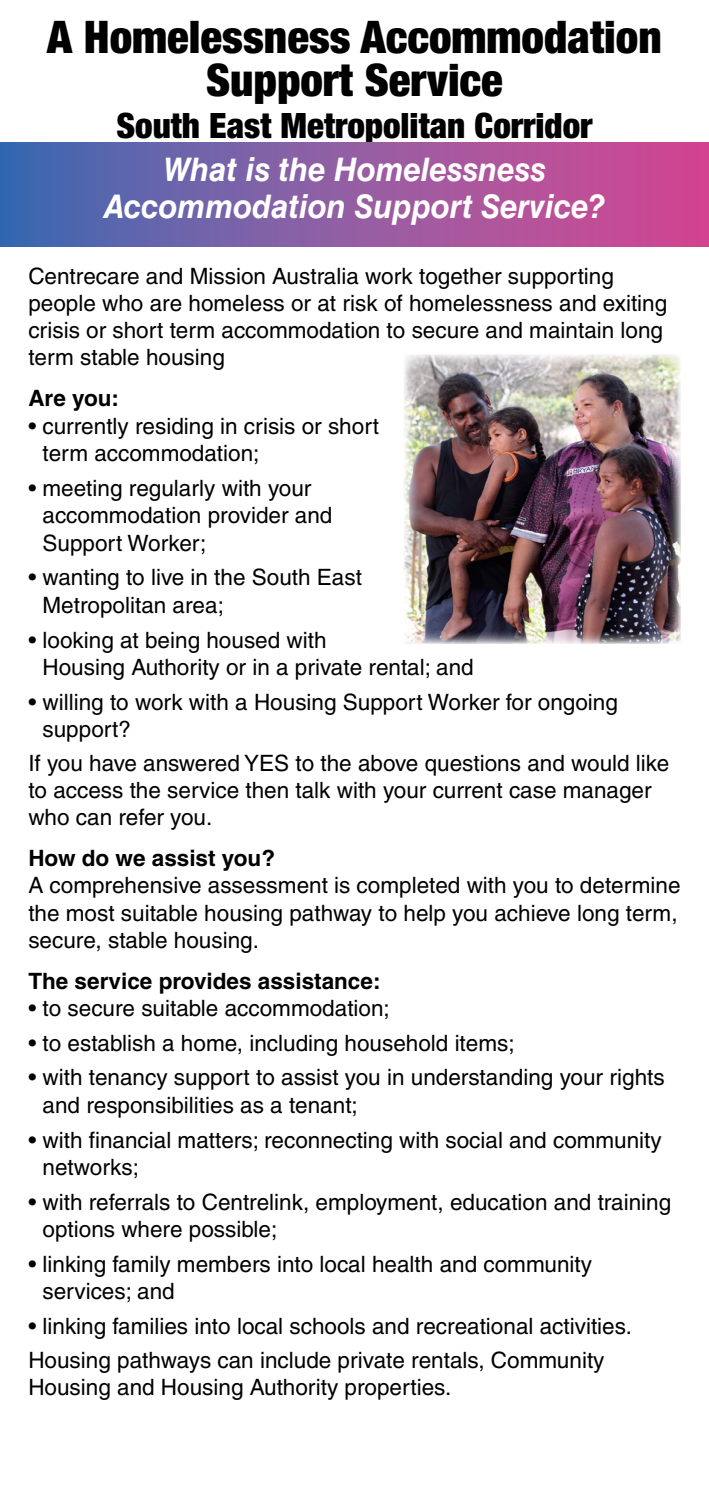
<style>
.page{position:relative;width:709px;height:1489px;background:#fff}
.page>*{position:absolute;margin:0;border:0;box-sizing:border-box;transform-origin:0 0}
.t1{font:900 condensed 45px/42.5px "Helvetica Neue LT";color:#000;text-align:center}
.t2{font:900 condensed 35px "Helvetica Neue LT";color:#000}
.t3{font:32.5px/37.5px "Helvetica Cyr Bold Inclined";color:#fff;text-align:center;scale:.96 1}
.t4{font:22.5px/27.5px "Helvetica CE";color:#000}
.t5{font:700 22.5px "Helvetica CE";color:#000}
</style>
<div class="page">
<div style="left:0;top:142px;width:709px;height:105px;background:linear-gradient(to right,#416db2,#dc4992)"></div>
<img style="left:404px;top:354px;width:276px;height:289px">
<h1 class="t1" style="left:47px;top:15px;width:616px">A Homelessness Accommodation<br>Support Service</h1>
<h2 class="t2" style="left:116px;top:104px;width:477px">South East Metropolitan Corridor</h2>
<h3 class="t3" style="left:103px;top:151px;width:525px">What is the Homelessness<br>Accommodation Support Service?</h3>
<p class="t4" style="left:28px;top:262px;width:640px">Centrecare and Mission Australia work together supporting people who are homeless or at risk of homelessness and exiting crisis or short term accommodation to secure and maintain long term stable housing</p>
<p class="t5" style="left:28px;top:384px;width:92px">Are you:</p>
<p class="t4" style="left:43px;top:412px;width:338px;text-indent:-14px">• currently residing in crisis or short term accommodation;</p>
<p class="t4" style="left:43px;top:474px;width:291px;text-indent:-14px">• meeting regularly with your accommodation provider and<br>Support Worker;</p>
<p class="t4" style="left:43px;top:563px;width:321px;text-indent:-14px">• wanting to live in the South East<br>Metropolitan area;</p>
<p class="t4" style="left:43px;top:625px;width:433px;text-indent:-14px">• looking at being housed with<br>Housing Authority or in a private rental; and</p>
<p class="t4" style="left:43px;top:688px;width:577px;text-indent:-14px">• willing to work with a Housing Support Worker for ongoing support?</p>
<p class="t4" style="left:28px;top:749px;width:642px">If you have answered YES to the above questions and would like to access the service then talk with your current case manager who can refer you.</p>
<p class="t5" style="left:28px;top:844px;width:248px">How do we assist you?</p>
<p class="t4" style="left:28px;top:872px;width:653px">A comprehensive assessment is completed with you to determine the most suitable housing pathway to help you achieve long term, secure, stable housing.</p>
<p class="t5" style="left:28px;top:967px;width:353px">The service provides assistance:</p>
<p class="t4" style="left:28px;top:994px;width:363px">• to secure suitable accommodation;</p>
<p class="t4" style="left:28px;top:1029px;width:488px">• to establish a home, including household items;</p>
<p class="t4" style="left:43px;top:1063px;width:623px;text-indent:-14px">• with tenancy support to assist you in understanding your rights and responsibilities as a tenant;</p>
<p class="t4" style="left:43px;top:1125px;width:620px;text-indent:-14px">• with financial matters; reconnecting with social and community networks;</p>
<p class="t4" style="left:43px;top:1187px;width:630px;text-indent:-14px">• with referrals to Centrelink, employment, education and training options where possible;</p>
<p class="t4" style="left:43px;top:1249px;width:551px;text-indent:-14px">• linking family members into local health and community services; and</p>
<p class="t4" style="left:28px;top:1308px;width:605px;line-height:34px">• linking families into local schools and recreational activities.<br>Housing pathways can include private rentals, Community</p>
<p class="t4" style="left:28px;top:1373px;width:424px">Housing and Housing Authority properties.</p>
</div>
